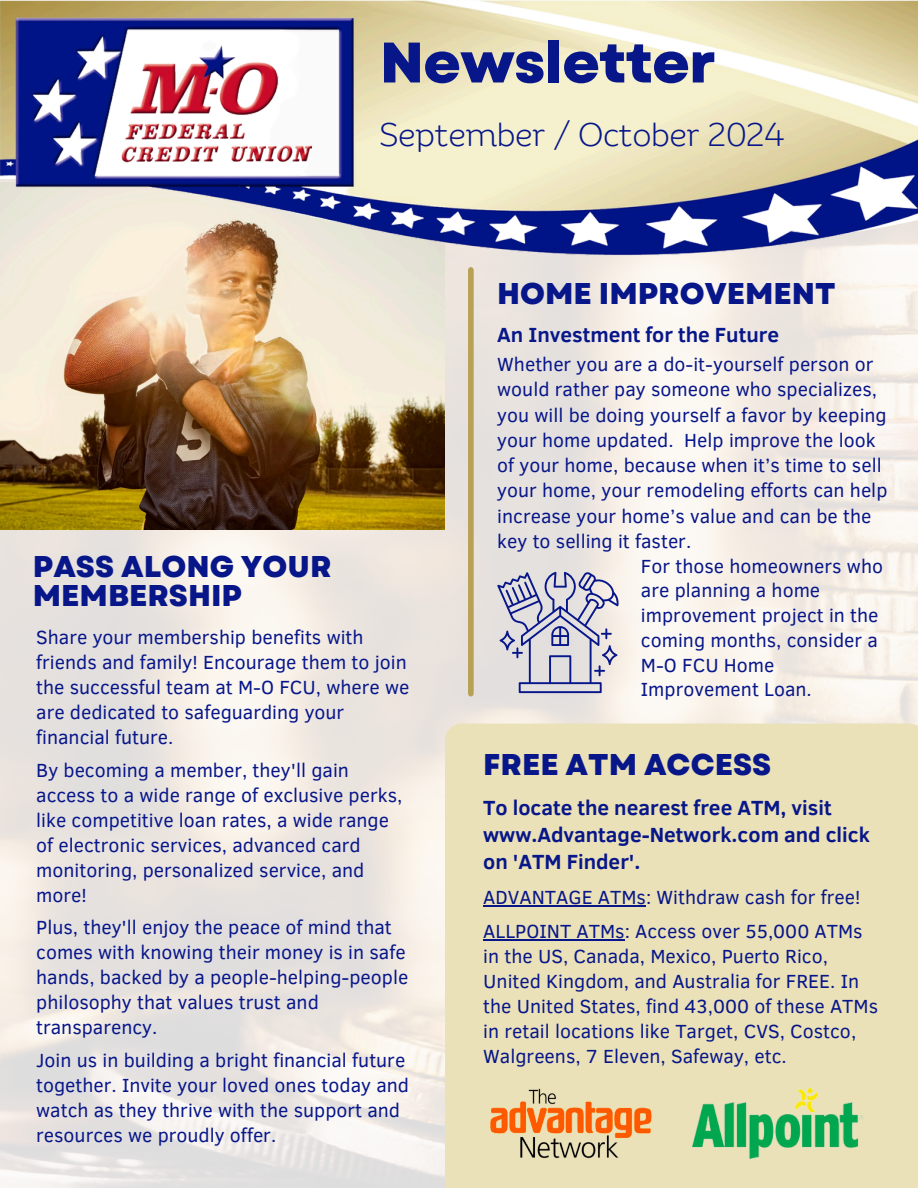
<style>
.page{position:relative;width:918px;height:1188px;background:#fff}
.page>*{position:absolute;margin:0;border:0;box-sizing:border-box;transform-origin:0 0}
.t1{font:800 57px "Garet";letter-spacing:-.015em;color:#071689}
.t2{font:300 31.95px "Binate Display";letter-spacing:-.015em;color:#071689}
.t3{font:800 30px/29.2px "Garet";color:#071689}
.t4{font:700 21px/26.8px "Clear Sans";color:#071689}
.t5{font:19.5px/25px "Clear Sans";color:#071689}
</style>
<div class="page">
<img style="left:0;top:256px;width:918px;height:932px">
<img style="left:0;top:256px;width:445px;height:273px">
<img style="left:0;top:0;width:918px;height:256px">
<div style="left:468px;top:270px;width:6px;height:424px;background:#b8a155"></div>
<svg style="left:497px;top:572px;width:122px;height:121px;background:#bdbccf"></svg>
<div style="left:445px;top:724px;width:473px;height:464px;background:#eae1b8"></div>
<img style="left:692px;top:1089px;width:172px;height:69px">
<img style="left:489px;top:1089px;width:163px;height:69px">
<hr style="left:483px;top:905px;width:163px;height:2px;background:#071689">
<hr style="left:483px;top:940px;width:142px;height:1px;background:#071689">
<h3 class="t1" style="left:380px;top:21px;width:338px">Newsletter</h3>
<h1 class="t2" style="left:380px;top:104px;width:406px">September / October 2024</h1>
<p class="t3" style="left:497px;top:279px;width:340px">HOME IMPROVEMENT</p>
<p class="t3" style="left:33px;top:552px;width:300px">PASS ALONG YOUR<br>MEMBERSHIP</p>
<h4 class="t5" style="left:36px;top:624px;width:375px">Share your membership benefits with friends and family! Encourage them to join the successful team at M-O FCU, where we are dedicated to safeguarding your financial future.</h4>
<p class="t5" style="left:36px;top:757px;width:368px">By becoming a member, they'll gain access to a wide range of exclusive perks, like competitive loan rates, a wide range of electronic services, advanced card monitoring, personalized service, and more!</p>
<p class="t5" style="left:36px;top:914px;width:374px">Plus, they'll enjoy the peace of mind that comes with knowing their money is in safe hands, backed by a people-helping-people philosophy that values trust and transparency.</p>
<p class="t5" style="left:36px;top:1047px;width:374px">Join us in building a bright financial future together. Invite your loved ones today and watch as they thrive with the support and resources we proudly offer.</p>
<p class="t4" style="left:497px;top:320px;width:283px">An Investment for the Future</p>
<h2 class="t5" style="left:497px;top:351px;width:392px">Whether you are a do-it-yourself person or would rather pay someone who specializes, you will be doing yourself a favor by keeping your home updated. Help improve the look of your home, because when it’s time to sell your home, your remodeling efforts can help increase your home’s value and can be the key to selling it faster.</h2>
<p class="t5" style="left:641px;top:552px;width:244px">For those homeowners who are planning a home improvement project in the coming months, consider a<br>M-O FCU Home<br>Improvement Loan.</p>
<h2 class="t3" style="left:483px;top:750px;width:290px">FREE ATM ACCESS</h2>
<p class="t4" style="left:483px;top:793px;width:388px">To locate the nearest free ATM, visit www.Advantage-Network.com and click on 'ATM Finder'.</p>
<p class="t5" style="left:483px;top:884px;width:379px">ADVANTAGE ATMs: Withdraw cash for free!</p>
<p class="t5" style="left:483px;top:918px;width:396px">ALLPOINT ATMs: Access over 55,000 ATMs in the US, Canada, Mexico, Puerto Rico, United Kingdom, and Australia for FREE. In the United States, find 43,000 of these ATMs in retail locations like Target, CVS, Costco, Walgreens, 7 Eleven, Safeway, etc.</p>
</div>
